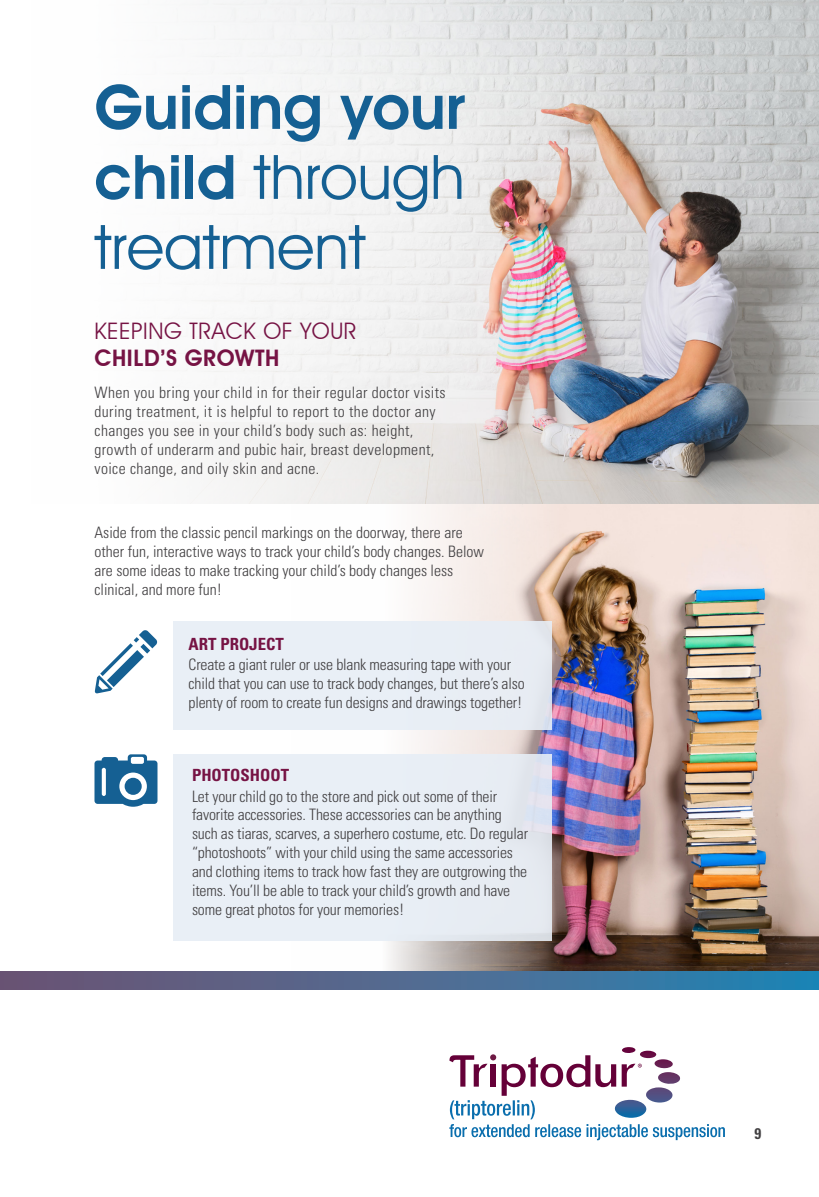
<style>
.page{position:relative;width:819px;height:1197px;background:#fff}
.page>*{position:absolute;margin:0;border:0;box-sizing:border-box;transform-origin:0 0}
.t1{font:600 61.6px/70px "Avant Garde IT Cby BT";color:#156093;text-align:justify}
.t2{font:22.75px/27.3px "Avant Garde IT Cby BT";letter-spacing:.025em;color:#761344}
.t3{font:700 condensed 16.8px "Univers LT Std";color:#761344}
.t4{font:300 condensed 15.75px/18.9px "Univers LT Std";letter-spacing:-.01em;color:#413f41}
.t5{font:300 condensed 15.75px/18.9px "Univers LT Std";letter-spacing:.025em;color:#413f41}
.t6{font:700 condensed 15.4px "Univers LT Std";color:#413f41}
.s1{font-weight:400}
.s2{font-weight:600}
</style>
<div class="page">
<img style="left:291px;top:504px;width:528px;height:467px">
<img style="left:161px;top:0;width:658px;height:504px">
<div style="left:174px;top:621px;width:378px;height:108px;background:#e7eef6"></div>
<svg style="left:95px;top:630px;width:62px;height:64px"></svg>
<div style="left:174px;top:754px;width:378px;height:187px;background:#e7eef6"></div>
<svg style="left:94px;top:754px;width:64px;height:53px"></svg>
<div style="left:125px;top:778px;width:17px;height:17px;background:#156093;border-radius:50%"></div>
<svg style="left:449px;top:1047px;width:276px;height:93px"></svg>
<div style="left:0;top:971px;width:819px;height:18px;background:linear-gradient(to right,#725271,#2684b4)"></div>
<p class="t1" style="left:94px;top:72px;width:372px">Guiding your child <span class="s1">through treatment</span></p>
<p class="t2" style="left:94px;top:317px;width:263px">KEEPING TRACK OF YOUR<br><span class="s2">CHILD’S GROWTH</span></p>
<p class="t5" style="left:94px;top:383px;width:353px">When you bring your child in for their regular doctor visits during treatment, it is helpful to report to the doctor any changes you see in your child’s body such as: height, growth of underarm and pubic hair, breast development, voice change, and oily skin and acne.</p>
<p class="t4" style="left:94px;top:523px;width:391px">Aside from the classic pencil markings on the doorway, there are other fun, interactive ways to track your child’s body changes. Below are some ideas to make tracking your child’s body changes less clinical, and more fun!</p>
<p class="t3" style="left:189px;top:634px;width:97px">ART PROJECT</p>
<p class="t4" style="left:189px;top:655px;width:338px">Create a giant ruler or use blank measuring tape with your child that you can use to track body changes, but there’s also plenty of room to create fun designs and drawings together!</p>
<p class="t3" style="left:192px;top:765px;width:99px">PHOTOSHOOT</p>
<p class="t4" style="left:192px;top:787px;width:338px">Let your child go to the store and pick out some of their favorite accessories. These accessories can be anything such as tiaras, scarves, a superhero costume, etc. Do regular “photoshoots” with your child using the same accessories and clothing items to track how fast they are outgrowing the items. You’ll be able to track your child’s growth and have some great photos for your memories!</p>
<p class="t6" style="left:755px;top:1124px;width:8px">9</p>
</div>
